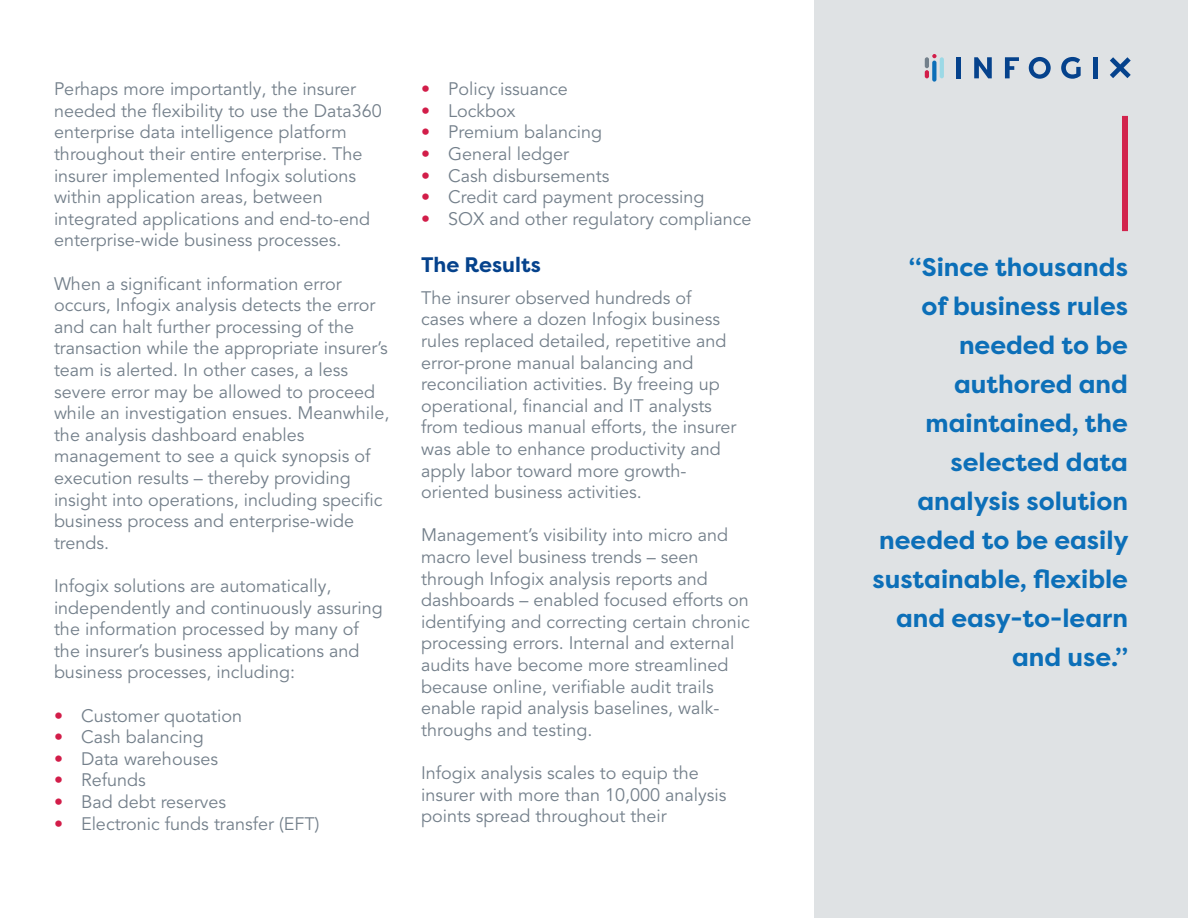
<style>
.page{position:relative;width:1188px;height:918px;background:#fff}
.page>*{position:absolute;margin:0;border:0;box-sizing:border-box;transform-origin:0 0}
.t1{font:700 25.5px/39px "Filson Pro";color:#0c6fb8;text-align:right}
.t2{font:700 21px "Filson Pro";color:#05428c}
.t3{font:18px/21.6px "Avenir LT Pro";color:#74808b}
.s1{color:#d21d49}
</style>
<div class="page">
<div style="left:815px;top:0;width:373px;height:918px;background:#dfe2e4"></div>
<div style="left:1122px;top:116px;width:6px;height:115px;background:#d2244d"></div>
<svg style="left:932px;top:61px;width:4px;height:21px"></svg>
<hr style="left:940px;top:57px;width:4px;height:21px;background:#9cd9e6;border-radius:2px">
<svg style="left:932px;top:54px;width:5px;height:4px"></svg>
<hr style="left:925px;top:57px;width:4px;height:11px;background:#73808b;border-radius:2px">
<svg style="left:925px;top:70px;width:4px;height:8px"></svg>
<div style="left:956px;top:57px;width:5px;height:21px;background:#05428c"></div>
<svg style="left:974px;top:57px;width:18px;height:21px"></svg>
<svg style="left:1005px;top:57px;width:14px;height:21px"></svg>
<svg style="left:1029px;top:57px;width:22px;height:22px"></svg>
<svg style="left:1061px;top:57px;width:20px;height:22px"></svg>
<div style="left:1093px;top:57px;width:5px;height:21px;background:#05428c"></div>
<svg style="left:1110px;top:57px;width:21px;height:21px"></svg>
<p class="t3" style="left:54px;top:79px;width:329px">Perhaps more importantly, the insurer needed the flexibility to use the Data360 enterprise data intelligence platform throughout their entire enterprise. The insurer implemented Infogix solutions within application areas, between integrated applications and end-to-end enterprise-wide business processes.</p>
<p class="t3" style="left:54px;top:273px;width:337px">When a significant information error occurs, Infogix analysis detects the error and can halt further processing of the transaction while the appropriate insurer’s team is alerted. In other cases, a less severe error may be allowed to proceed while an investigation ensues. Meanwhile, the analysis dashboard enables management to see a quick synopsis of execution results – thereby providing insight into operations, including specific business process and enterprise-wide trends.</p>
<p class="t3" style="left:54px;top:575px;width:330px">Infogix solutions are automatically, independently and continuously assuring the information processed by many of the insurer’s business applications and business processes, including:</p>
<p class="t3" style="left:54px;top:705px;width:190px"><span class="s1">•</span> Customer quotation</p>
<p class="t3" style="left:54px;top:727px;width:151px"><span class="s1">•</span> Cash balancing</p>
<p class="t3" style="left:54px;top:748px;width:166px"><span class="s1">•</span> Data warehouses</p>
<p class="t3" style="left:54px;top:770px;width:93px"><span class="s1">•</span> Refunds</p>
<p class="t3" style="left:54px;top:791px;width:174px"><span class="s1">•</span> Bad debt reserves</p>
<p class="t3" style="left:54px;top:813px;width:267px"><span class="s1">•</span> Electronic funds transfer (EFT)</p>
<p class="t3" style="left:421px;top:79px;width:148px"><span class="s1">•</span> Policy issuance</p>
<p class="t3" style="left:421px;top:100px;width:96px"><span class="s1">•</span> Lockbox</p>
<p class="t3" style="left:421px;top:122px;width:183px"><span class="s1">•</span> Premium balancing</p>
<p class="t3" style="left:421px;top:143px;width:149px"><span class="s1">•</span> General ledger</p>
<p class="t3" style="left:421px;top:165px;width:190px"><span class="s1">•</span> Cash disbursements</p>
<p class="t3" style="left:421px;top:187px;width:285px"><span class="s1">•</span> Credit card payment processing</p>
<p class="t3" style="left:421px;top:208px;width:332px"><span class="s1">•</span> SOX and other regulatory compliance</p>
<p class="t2" style="left:421px;top:251px;width:121px">The Results</p>
<p class="t3" style="left:421px;top:287px;width:317px">The insurer observed hundreds of cases where a dozen Infogix business rules replaced detailed, repetitive and error-prone manual balancing and reconciliation activities. By freeing up operational, financial and IT analysts from tedious manual efforts, the insurer was able to enhance productivity and apply labor toward more growth&shy;oriented business activities.</p>
<p class="t3" style="left:421px;top:525px;width:330px">Management’s visibility into micro and macro level business trends – seen through Infogix analysis reports and dashboards – enabled focused efforts on identifying and correcting certain chronic processing errors. Internal and external audits have become more streamlined because online, verifiable audit trails enable rapid analysis baselines, walk&shy;throughs and testing.</p>
<p class="t3" style="left:421px;top:762px;width:307px">Infogix analysis scales to equip the insurer with more than 10,000 analysis points spread throughout their</p>
<p class="t1" style="left:873px;top:248px;width:258px">“Since thousands<br>of business rules needed to be authored and maintained, the selected data analysis solution needed to be easily sustainable, flexible and easy-to-learn and use.”</p>
</div>
